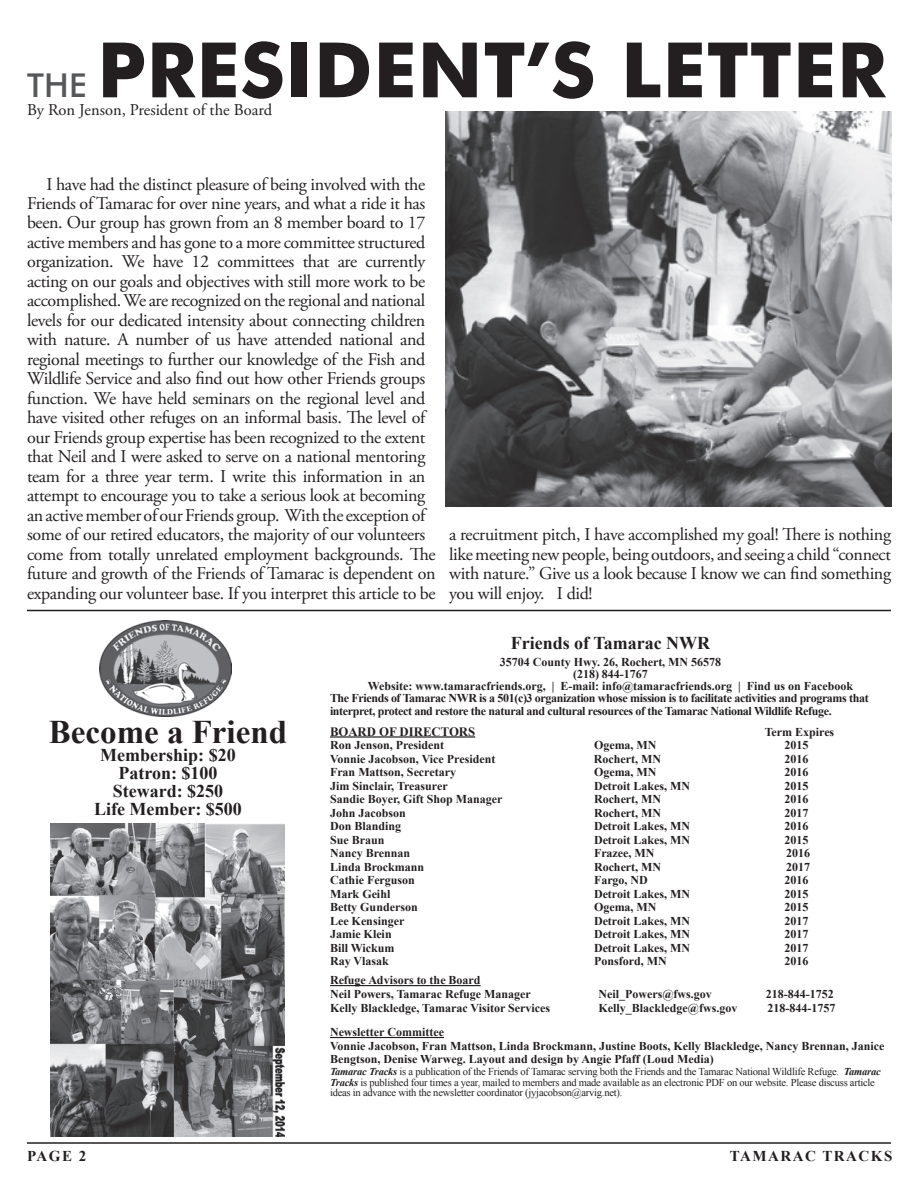
<style>
.page{position:relative;width:918px;height:1188px;background:#fff}
.page>*{position:absolute;margin:0;border:0;box-sizing:border-box;transform-origin:0 0}
.t1{font:700 76.5px "Futura BT";letter-spacing:.01em;color:#231f20}
.t2{font:700 33px "Times New Roman";color:#231f20}
.t3{font:500 33px "Futura BT";color:#57585a}
.t4{font:18px/19.5px "Adobe Garamond Pro";letter-spacing:-.02em;color:#231f20;text-align:center}
.t5{font:700 18px/18px "Times New Roman";color:#231f20;text-align:center}
.t6{font:16.5px "Adobe Garamond Pro";color:#231f20}
.t7{font:700 15px "Times New Roman";letter-spacing:.1em;color:#231f20}
.t8{font:700 12.75px "Times New Roman";color:#231f20}
.t9{font:700 12px/13.5px "Times New Roman";color:#231f20}
.t10{font:700 12px/13.5px "Times New Roman";letter-spacing:-.03em;color:#231f20}
.t11{font:10.5px/10.5px "Times New Roman";letter-spacing:-.02em;color:#231f20}
.s1{font-weight:700;font-style:italic}
</style>
<div class="page">
<hr style="left:27px;top:1142px;width:864px;height:2px;background:#231f20">
<hr style="left:27px;top:610px;width:864px;height:1px;background:#231f20">
<hr style="left:330px;top:736px;width:145px;height:2px;background:#231f20">
<hr style="left:330px;top:985px;width:151px;height:1px;background:#231f20">
<hr style="left:330px;top:1037px;width:114px;height:1px;background:#231f20">
<img style="left:99px;top:621px;width:133px;height:95px">
<img style="left:446px;top:111px;width:445px;height:396px">
<img style="left:50px;top:824px;width:235px;height:313px">
<h2 class="t3" style="left:27px;top:66px;width:61px">THE</h2>
<h1 class="t1" style="left:97px;top:23px;width:790px">PRESIDENT’S LETTER</h1>
<p class="t6" style="left:27px;top:100px;width:247px">By Ron Jenson, President of the Board</p>
<p class="t4" style="left:27px;top:175px;width:410px">I have had the distinct pleasure of being involved with the Friends of Tamarac for over nine years, and what a ride it has been. Our group has grown from an 8 member board to 17 active members and has gone to a more committee structured organization. We have 12 committees that are currently acting on our goals and objectives with still more work to be accomplished. We are recognized on the regional and national levels for our dedicated intensity about connecting children with nature. A number of us have attended national and regional meetings to further our knowledge of the Fish and Wildlife Service and also find out how other Friends groups function. We have held seminars on the regional level and have visited other refuges on an informal basis. The level of our Friends group expertise has been recognized to the extent that Neil and I were asked to serve on a national mentoring team for a three year term. I write this information in an attempt to encourage you to take a serious look at becoming an active member of our Friends group. With the exception of some of our retired educators, the majority of our volunteers come from totally unrelated employment backgrounds. The future and growth of the Friends of Tamarac is dependent on expanding our volunteer base. If you interpret this article to be</p>
<p class="t4" style="left:449px;top:525px;width:443px;text-align:justify">a recruitment pitch, I have accomplished my goal! There is nothing like meeting new people, being outdoors, and seeing a child “connect with nature.” Give us a look because I know we can find something you will enjoy. I did!</p>
<h2 class="t2" style="left:49px;top:714px;width:240px">Become a Friend</h2>
<p class="t5" style="left:94px;top:746px;width:149px">Membership: $20<br>Patron: $100<br>Steward: $250<br>Life Member: $500</p>
<p class="t5" style="left:511px;top:634px;width:201px">Friends of Tamarac NWR</p>
<p class="t9" style="left:368px;top:656px;width:487px;line-height:12px;text-align:center">35704 County Hwy. 26, Rochert, MN 56578<br>(218) 844-1767<br>Website: www.tamaracfriends.org, | E-mail: info@tamaracfriends.org | Find us on Facebook</p>
<p class="t10" style="left:330px;top:691px;width:540px">The Friends of Tamarac NWR is a 501(c)3 organization whose mission is to facilitate activities and programs that interpret, protect and restore the natural and cultural resources of the Tamarac National Wildlife Refuge.</p>
<p class="t8" style="left:330px;top:724px;width:147px">BOARD OF DIRECTORS</p>
<p class="t9" style="left:765px;top:725px;width:71px">Term Expires</p>
<p class="t9" style="left:330px;top:738px;width:116px">Ron Jenson, President</p>
<p class="t9" style="left:594px;top:738px;width:64px">Ogema, MN</p>
<p class="t9" style="left:785px;top:738px;width:25px">2015</p>
<p class="t9" style="left:330px;top:752px;width:167px">Vonnie Jacobson, Vice President</p>
<p class="t9" style="left:594px;top:752px;width:69px">Rochert, MN</p>
<p class="t9" style="left:785px;top:752px;width:25px">2016</p>
<p class="t9" style="left:330px;top:765px;width:128px">Fran Mattson, Secretary</p>
<p class="t9" style="left:594px;top:765px;width:64px">Ogema, MN</p>
<p class="t9" style="left:785px;top:765px;width:25px">2016</p>
<p class="t9" style="left:330px;top:779px;width:119px">Jim Sinclair, Treasurer</p>
<p class="t9" style="left:594px;top:779px;width:98px">Detroit Lakes, MN</p>
<p class="t9" style="left:785px;top:779px;width:25px">2015</p>
<p class="t9" style="left:330px;top:792px;width:174px">Sandie Boyer, Gift Shop Manager</p>
<p class="t9" style="left:594px;top:792px;width:69px">Rochert, MN</p>
<p class="t9" style="left:785px;top:792px;width:25px">2016</p>
<p class="t9" style="left:330px;top:806px;width:77px">John Jacobson</p>
<p class="t9" style="left:594px;top:806px;width:69px">Rochert, MN</p>
<p class="t9" style="left:785px;top:806px;width:25px">2017</p>
<p class="t9" style="left:330px;top:819px;width:73px">Don Blanding</p>
<p class="t9" style="left:594px;top:819px;width:98px">Detroit Lakes, MN</p>
<p class="t9" style="left:785px;top:819px;width:25px">2016</p>
<p class="t9" style="left:330px;top:833px;width:56px">Sue Braun</p>
<p class="t9" style="left:594px;top:833px;width:98px">Detroit Lakes, MN</p>
<p class="t9" style="left:785px;top:833px;width:25px">2015</p>
<p class="t9" style="left:330px;top:846px;width:82px">Nancy Brennan</p>
<p class="t9" style="left:594px;top:846px;width:62px">Frazee, MN</p>
<p class="t9" style="left:786px;top:846px;width:25px">2016</p>
<p class="t9" style="left:330px;top:860px;width:96px">Linda Brockmann</p>
<p class="t9" style="left:594px;top:860px;width:69px">Rochert, MN</p>
<p class="t9" style="left:786px;top:860px;width:25px">2017</p>
<p class="t9" style="left:330px;top:873px;width:86px">Cathie Ferguson</p>
<p class="t9" style="left:594px;top:873px;width:55px">Fargo, ND</p>
<p class="t9" style="left:785px;top:873px;width:25px">2016</p>
<p class="t9" style="left:330px;top:887px;width:62px">Mark Geihl</p>
<p class="t9" style="left:594px;top:887px;width:98px">Detroit Lakes, MN</p>
<p class="t9" style="left:785px;top:887px;width:25px">2015</p>
<p class="t9" style="left:330px;top:900px;width:89px">Betty Gunderson</p>
<p class="t9" style="left:594px;top:900px;width:64px">Ogema, MN</p>
<p class="t9" style="left:785px;top:900px;width:25px">2015</p>
<p class="t9" style="left:330px;top:914px;width:76px">Lee Kensinger</p>
<p class="t9" style="left:594px;top:914px;width:98px">Detroit Lakes, MN</p>
<p class="t9" style="left:785px;top:914px;width:25px">2017</p>
<p class="t9" style="left:330px;top:927px;width:63px">Jamie Klein</p>
<p class="t9" style="left:594px;top:927px;width:98px">Detroit Lakes, MN</p>
<p class="t9" style="left:785px;top:927px;width:25px">2017</p>
<p class="t9" style="left:330px;top:941px;width:66px">Bill Wickum</p>
<p class="t9" style="left:594px;top:941px;width:98px">Detroit Lakes, MN</p>
<p class="t9" style="left:785px;top:941px;width:25px">2017</p>
<p class="t9" style="left:330px;top:954px;width:60px">Ray Vlasak</p>
<p class="t9" style="left:594px;top:954px;width:74px">Ponsford, MN</p>
<p class="t9" style="left:785px;top:954px;width:25px">2016</p>
<p class="t9" style="left:330px;top:974px;width:202px">Refuge Advisors to the Board<br>Neil Powers, Tamarac Refuge Manager</p>
<p class="t9" style="left:599px;top:987px;width:115px">Neil_Powers@fws.gov</p>
<p class="t9" style="left:766px;top:987px;width:69px">218-844-1752</p>
<p class="t9" style="left:330px;top:1001px;width:222px">Kelly Blackledge, Tamarac Visitor Services</p>
<p class="t9" style="left:599px;top:1001px;width:140px">Kelly_Blackledge@fws.gov</p>
<p class="t9" style="left:767px;top:1001px;width:69px">218-844-1757</p>
<p class="t9" style="left:330px;top:1025px;width:556px">Newsletter Committee<br>Vonnie Jacobson, Fran Mattson, Linda Brockmann, Justine Boots, Kelly Blackledge, Nancy Brennan, Janice<br>Bengtson, Denise Warweg. Layout and design by Angie Pfaff (Loud Media)</p>
<p class="t11" style="left:330px;top:1066px;width:552px"><span class="s1">Tamarac Tracks</span> is a publication of the Friends of Tamarac serving both the Friends and the Tamarac National Wildlife Refuge. <span class="s1">Tamarac<br>Tracks</span> is published four times a year, mailed to members and made available as an electronic PDF on our website. Please discuss article ideas in advance with the newsletter coordinator (jyjacobson@arvig.net).</p>
<p class="t7" style="left:27px;top:1147px;width:61px">PAGE 2</p>
<p class="t7" style="left:730px;top:1147px;width:164px">TAMARAC TRACKS</p>
</div>
